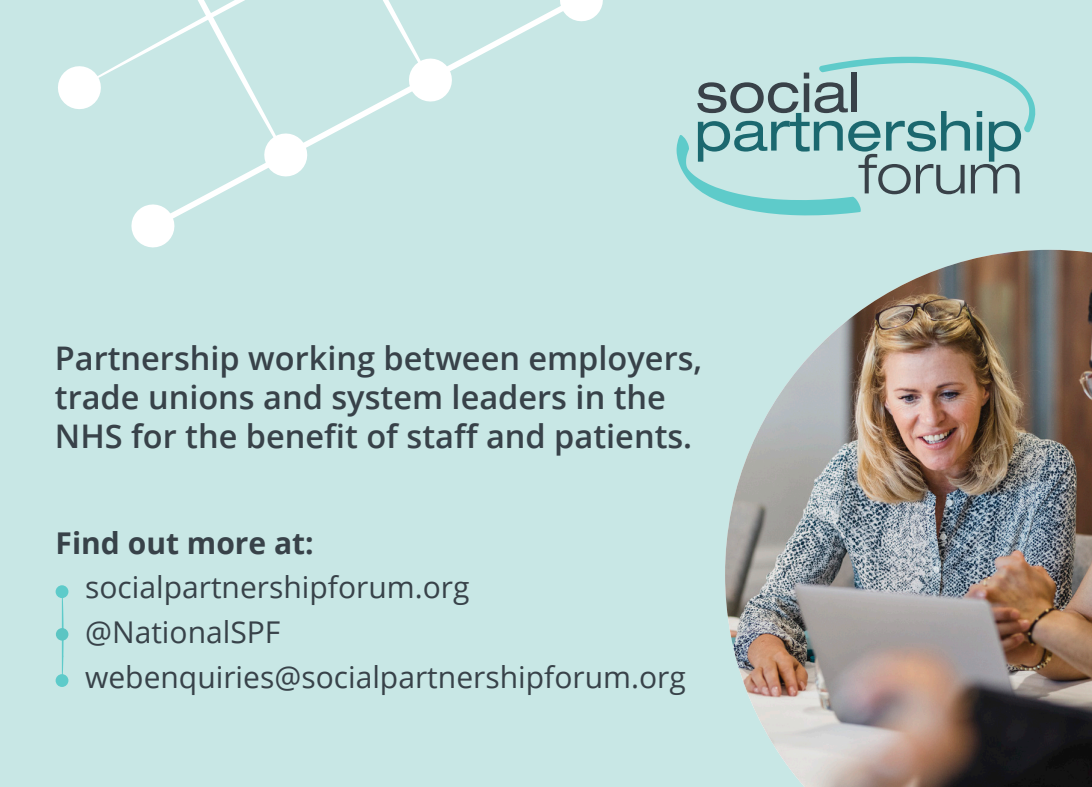
<style>
.page{position:relative;width:1092px;height:787px;background:#fff}
.page>*{position:absolute;margin:0;border:0;box-sizing:border-box;transform-origin:0 0}
.t1{font:600 32.5px/39px "Open Sans";color:#384249}
.t2{font:30px "Open Sans";color:#384249}
.t3{font:700 30px "Open Sans";color:#384249}
</style>
<div class="page">
<div style="left:0;top:0;width:1091px;height:787px;background:#c8e7e5"></div>
<svg style="left:721px;top:57px;width:314px;height:158px"></svg>
<svg style="left:58px;top:66px;width:46px;height:43px"></svg>
<svg style="left:177px;top:82px;width:544px;height:134px"></svg>
<svg style="left:131px;top:204px;width:46px;height:44px"></svg>
<svg style="left:137px;top:0;width:469px;height:179px"></svg>
<img style="left:725px;top:250px;width:366px;height:537px">
<svg style="left:62px;top:598px;width:2px;height:76px"></svg>
<div style="left:56px;top:585px;width:12px;height:13px;background:#5ecbca;border-radius:50%"></div>
<div style="left:56px;top:674px;width:12px;height:13px;background:#5ecbca;border-radius:50%"></div>
<div style="left:56px;top:628px;width:12px;height:12px;background:#5cc5c3;border-radius:50%"></div>
<p class="t1" style="left:55px;top:338px;width:648px">Partnership working between employers, trade unions and system leaders in the<br>NHS for the benefit of staff and patients.</p>
<p class="t3" style="left:56px;top:522px;width:260px">Find out more at:</p>
<p class="t2" style="left:85px;top:567px;width:386px">socialpartnershipforum.org</p>
<p class="t2" style="left:85px;top:612px;width:197px">@NationalSPF</p>
<p class="t2" style="left:85px;top:657px;width:602px">webenquiries@socialpartnershipforum.org</p>
</div>
